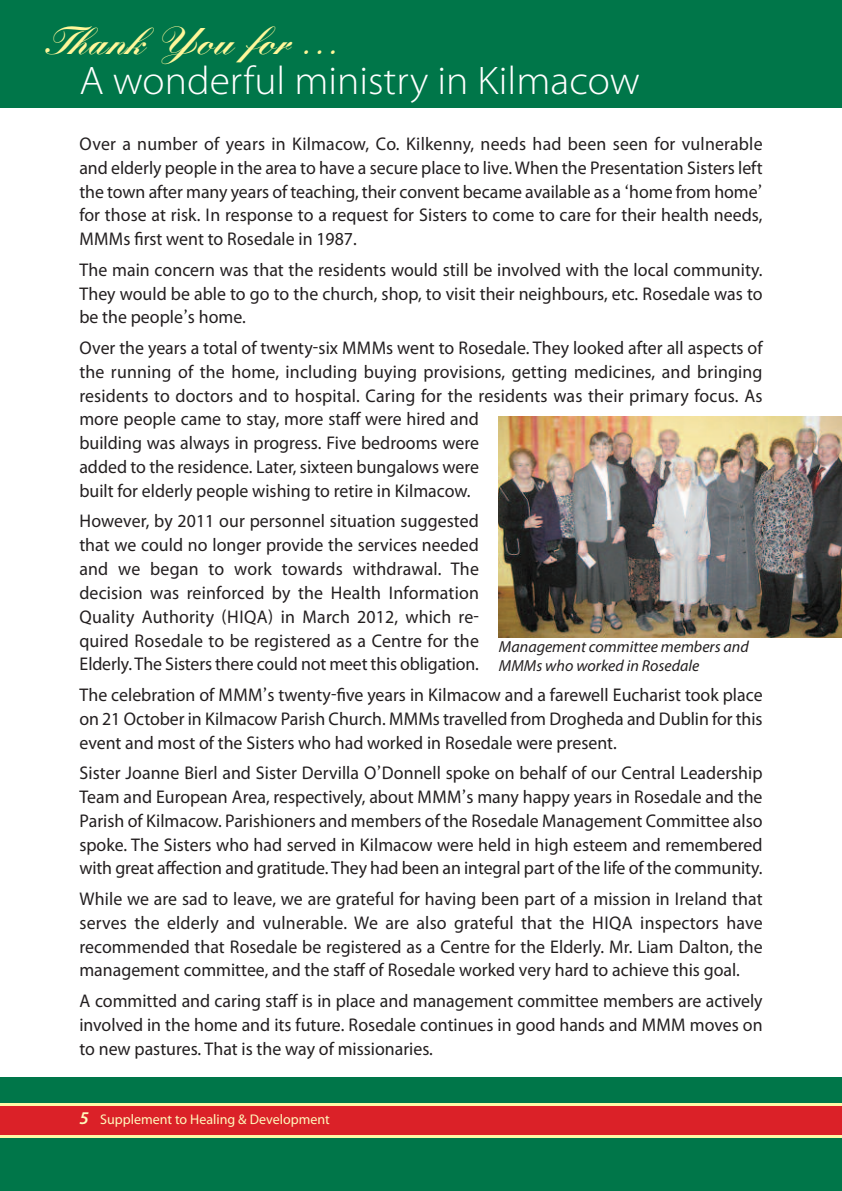
<style>
.page{position:relative;width:842px;height:1191px;background:#fff}
.page>*{position:absolute;margin:0;border:0;box-sizing:border-box;transform-origin:0 0}
.t1{font:300 40px "Myriad Pro";color:#fff;scale:1.04 1}
.t2{font:900 38px "Kuenstler Script";color:#fff79a}
.t3{font:18.4px/23.8px "Myriad Pro";color:#231f20;text-align:justify}
.t4{font:italic 16px/18.6px "Myriad Pro";color:#231f20}
.t5{font:14px "Myriad Pro";color:#fff9bc}
.s1{font-family:"Utopia"}
.s2{font-weight:600;font-style:italic;font-size:18px}
</style>
<div class="page">
<div style="left:0;top:0;width:842px;height:108px;background:#007649"></div>
<div style="left:0;top:1077px;width:842px;height:114px;background:#007649"></div>
<div style="left:0;top:1103px;width:842px;height:34px;background:linear-gradient(to right,#fff8a6,#fff8a6)"></div>
<div style="left:0;top:1106px;width:842px;height:28px;background:#db2128"></div>
<img style="left:499px;top:416px;width:343px;height:221px">
<h2 class="t2" style="left:45px;top:26px;width:298px">Thank You for ...</h2>
<h1 class="t1" style="left:79px;top:66px;width:540px">A wonderful ministry in Kilmacow</h1>
<p class="t3" style="left:79px;top:133px;width:685px">over a number of years in Kilmacow, Co. Kilkenny, needs had been seen for vulnerable and elderly people in the area to have a secure place to live. When the Presentation Sisters left the town after many years of teaching, their convent became available as a <span class="s1">‘</span>home from home<span class="s1">’ </span>for those at risk. In response to a request for Sisters to come to care for their health needs, MMMs first went to Rosedale in 1987.</p>
<p class="t3" style="left:79px;top:259px;width:685px">The main concern was that the residents would still be involved with the local community.<br>They would be able to go to the church, shop, to visit their neighbours, etc. Rosedale was to be the people<span class="s1">’</span>s home.</p>
<p class="t3" style="left:79px;top:337px;width:685px;text-align:left">over the years a total of twenty-six MMMs went to Rosedale. They looked after all aspects of the running of the home, including buying provisions, getting medicines, and bringing residents to doctors and to hospital. Caring for the residents was their primary focus. As more people came to stay, more staff were hired and<br>building was always in progress. Five bedrooms were<br>added to the residence. later, sixteen bungalows were<br>built for elderly people wishing to retire in Kilmacow.</p>
<p class="t3" style="left:79px;top:511px;width:401px">However, by 2011 our personnel situation suggested that we could no longer provide the services needed and we began to work towards withdrawal. The decision was reinforced by the Health Information Quality Authority (HIQA) in March 2012, which re&shy;quired Rosedale to be registered as a Centre for the Elderly. The Sisters there could not meet this obligation.</p>
<p class="t3" style="left:79px;top:684px;width:685px">The celebration of MMM<span class="s1">’</span>s twenty-five years in Kilmacow and a farewell Eucharist took place on 21 october in Kilmacow Parish Church. MMMs travelled from Drogheda and Dublin for this event and most of the Sisters who had worked in Rosedale were present.</p>
<p class="t3" style="left:79px;top:762px;width:685px">Sister Joanne Bierl and Sister Dervilla o<span class="s1">’</span>Donnell spoke on behalf of our Central leadership Team and European Area, respectively, about MMM<span class="s1">’</span>s many happy years in Rosedale and the Parish of Kilmacow. Parishioners and members of the Rosedale Management Committee also spoke. The Sisters who had served in Kilmacow were held in high esteem and remembered with great affection and gratitude. They had been an integral part of the life of the community.</p>
<p class="t3" style="left:79px;top:888px;width:685px">While we are sad to leave, we are grateful for having been part of a mission in Ireland that serves the elderly and vulnerable. We are also grateful that the HIQA inspectors have recommended that Rosedale be registered as a Centre for the Elderly. Mr. liam Dalton, the management committee, and the staff of Rosedale worked very hard to achieve this goal.</p>
<p class="t3" style="left:79px;top:990px;width:685px">A committed and caring staff is in place and management committee members are actively involved in the home and its future. Rosedale continues in good hands and MMM moves on to new pastures. That is the way of missionaries.</p>
<p class="t4" style="left:499px;top:639px;width:251px">Management committee members and<br>MMMs who worked in Rosedale</p>
<p class="t5" style="left:79px;top:1114px;width:252px"><span class="s2">5</span> Supplement to Healing &amp; Development</p>
</div>
